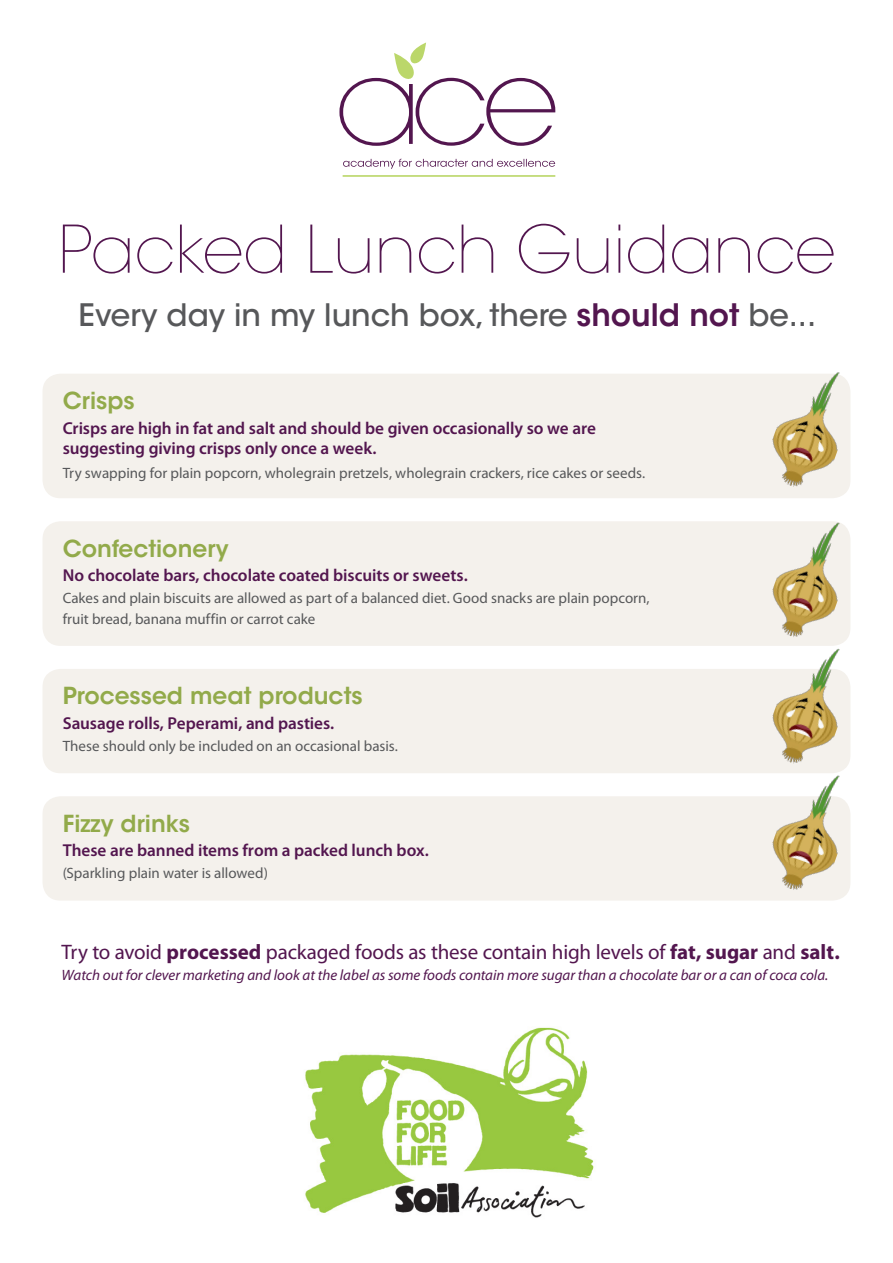
<style>
.page{position:relative;width:893px;height:1263px;background:#fff}
.page>*{position:absolute;margin:0;border:0;box-sizing:border-box;transform-origin:0 0}
.Page_Heading{font:200 65.1px "ITC Avant Garde Std";color:#53164f}
.Page_Heading-2{font:500 30.75px "ITC Avant Garde Std";color:#57585a}
.Page_Heading-3{font:600 23.25px "ITC Avant Garde Std";color:#92aa4a}
.Page_Heading-4{font:21px "Myriad Pro";letter-spacing:-.01em;color:#53164f}
.Page_Heading-5{font:600 17.25px/20.2px "Myriad Pro";letter-spacing:-.005em;color:#53164f}
.Page_Heading-6{font:15px/20.2px "Myriad Pro";color:#57585a}
.Page_Heading-7{font:italic 15px "Myriad Pro";color:#53164f}
.s1{font-weight:600;color:#53164f}
.s2{font-weight:700}
</style>
<div class="page">
<div style="left:43px;top:374px;width:807px;height:124px;background:#f4f1ec;border-radius:18px"></div>
<div style="left:43px;top:521px;width:807px;height:125px;background:#f4f1ec;border-radius:18px"></div>
<div style="left:43px;top:669px;width:807px;height:104px;background:#f4f1ec;border-radius:18px"></div>
<div style="left:43px;top:796px;width:807px;height:104px;background:#f4f1ec;border-radius:18px"></div>
<img style="left:772px;top:648px;width:78px;height:114px">
<img style="left:772px;top:522px;width:78px;height:122px">
<img style="left:772px;top:372px;width:78px;height:124px">
<img style="left:772px;top:762px;width:78px;height:138px">
<img style="left:305px;top:1027px;width:289px;height:191px">
<svg style="left:339px;top:43px;width:216px;height:103px"></svg>
<hr style="left:343px;top:175px;width:212px;height:2px;background:#bbd76a">
<svg style="left:343px;top:159px;width:212px;height:10px"></svg>
<p class="Page_Heading" style="left:59px;top:211px;width:778px">Packed Lunch Guidance</p>
<p class="Page_Heading-2" style="left:79px;top:296px;width:739px">Every day in my lunch box, there <span class="s1">should not</span> be...</p>
<p class="Page_Heading-3" style="left:63px;top:386px;width:74px">Crisps</p>
<p class="Page_Heading-5" style="left:63px;top:418px;width:535px">Crisps are high in fat and salt and should be given occasionally so we are suggesting giving crisps only once a week.</p>
<p class="Page_Heading-6" style="left:63px;top:463px;width:584px">Try swapping for plain popcorn, wholegrain pretzels, wholegrain crackers, rice cakes or seeds.</p>
<p class="Page_Heading-3" style="left:63px;top:533px;width:167px">Confectionery</p>
<p class="Page_Heading-5" style="left:63px;top:566px;width:407px">No chocolate bars, chocolate coated biscuits or sweets.</p>
<p class="Page_Heading-6" style="left:63px;top:589px;width:588px">Cakes and plain biscuits are allowed as part of a balanced diet. Good snacks are plain popcorn, fruit bread, banana muffin or carrot cake</p>
<p class="Page_Heading-3" style="left:63px;top:681px;width:301px">Processed meat products</p>
<p class="Page_Heading-5" style="left:63px;top:713px;width:273px">Sausage rolls, Peperami, and pasties.</p>
<p class="Page_Heading-6" style="left:63px;top:736px;width:337px">These should only be included on an occasional basis.</p>
<p class="Page_Heading-3" style="left:63px;top:808px;width:129px">Fizzy drinks</p>
<p class="Page_Heading-5" style="left:63px;top:840px;width:368px">These are banned items from a packed lunch box.</p>
<p class="Page_Heading-6" style="left:63px;top:863px;width:207px">(Sparkling plain water is allowed)</p>
<p class="Page_Heading-4" style="left:62px;top:940px;width:780px">Try to avoid <span class="s2">processed</span> packaged foods as these contain high levels of <span class="s2">fat, sugar</span> and <span class="s2">salt.</span></p>
<p class="Page_Heading-7" style="left:62px;top:966px;width:768px">Watch out for clever marketing and look at the label as some foods contain more sugar than a chocolate bar or a can of coca cola.</p>
</div>
